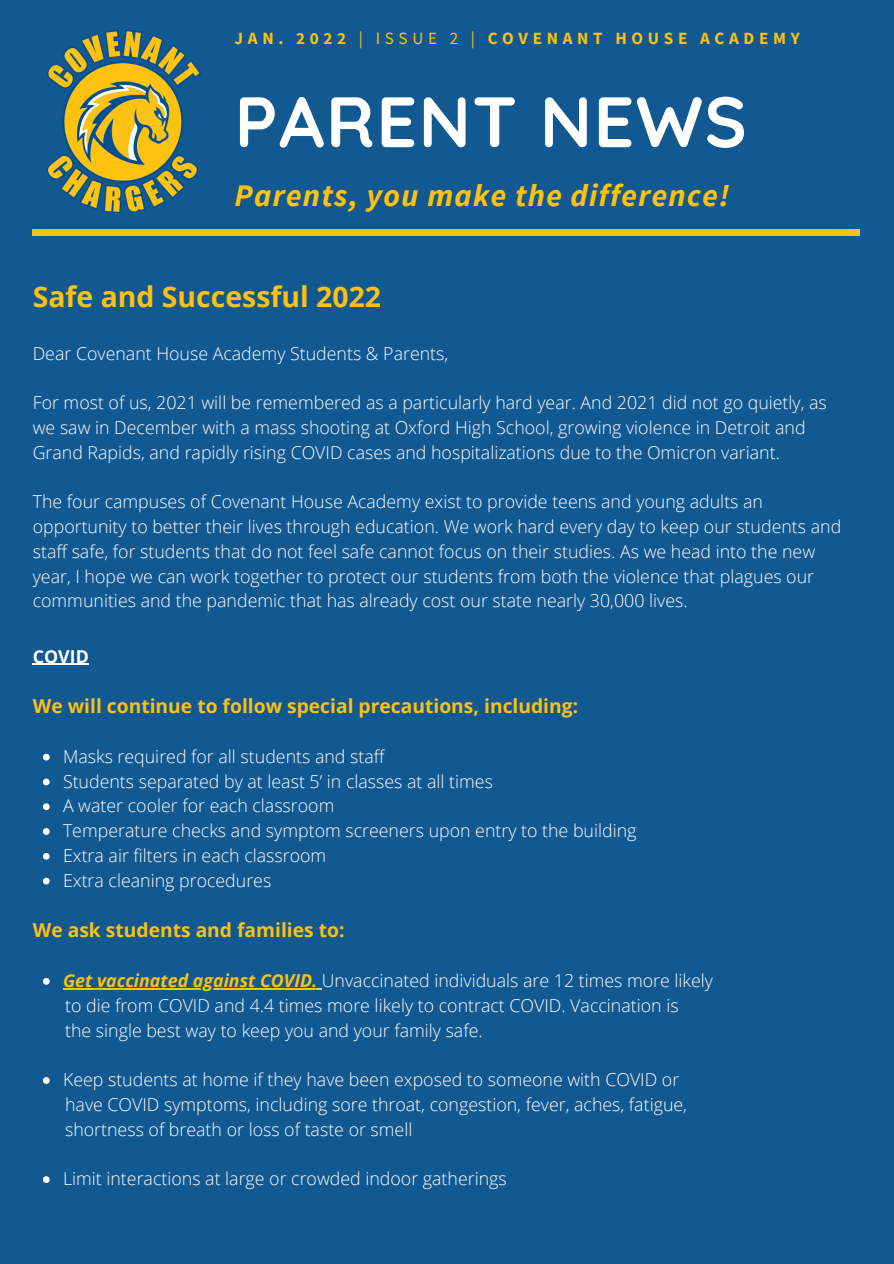
<style>
.page{position:relative;width:894px;height:1264px;background:#fff}
.page>*{position:absolute;margin:0;border:0;box-sizing:border-box;transform-origin:0 0}
.t1{font:700 71.25px "Quicksand";letter-spacing:.02em;color:#fff}
.t2{font:italic 700 31.35px "Source Sans Pro";letter-spacing:.04em;color:#fdc112}
.t3{font:700 28.35px "Open Sans";color:#fdc112}
.t4{font:700 19.2px "Open Sans";color:#fdc112}
.t5{font:300 17.85px/24.8px "Open Sans";color:#fff}
.t6{font:700 17.85px "Open Sans";color:#fff}
.t7{font:700 17.1px "Source Sans Pro";letter-spacing:.27em;color:#fdc112}
.s1{font-weight:400}
.s2{font-weight:700;font-style:italic;color:#fdc112}
</style>
<div class="page">
<div style="left:0;top:0;width:893px;height:1263px;background:#125891"></div>
<div style="left:33px;top:229px;width:826px;height:6px;background:#fdc112"></div>
<img style="left:32px;top:30px;width:169px;height:202px">
<svg style="left:43px;top:753px;width:7px;height:7px"></svg>
<svg style="left:43px;top:778px;width:7px;height:7px"></svg>
<svg style="left:43px;top:803px;width:7px;height:7px"></svg>
<svg style="left:43px;top:828px;width:7px;height:7px"></svg>
<svg style="left:43px;top:853px;width:7px;height:6px"></svg>
<svg style="left:43px;top:877px;width:7px;height:7px"></svg>
<svg style="left:43px;top:978px;width:7px;height:6px"></svg>
<hr style="left:63px;top:988px;width:254px;height:1px;background:#fdc112">
<svg style="left:43px;top:1077px;width:7px;height:6px"></svg>
<svg style="left:43px;top:1176px;width:7px;height:6px"></svg>
<hr style="left:33px;top:663px;width:56px;height:1px;background:#fff">
<p class="t7" style="left:234px;top:27px;width:566px">JAN. 2022 <span class="s1">| ISSUE 2 |</span> COVENANT HOUSE ACADEMY</p>
<p class="t1" style="left:234px;top:76px;width:513px">PARENT NEWS</p>
<p class="t2" style="left:234px;top:175px;width:496px">Parents, you make the difference!</p>
<p class="t3" style="left:33px;top:276px;width:350px">Safe and Successful 2022</p>
<p class="t5" style="left:33px;top:340px;width:417px">Dear Covenant House Academy Students &amp; Parents,</p>
<p class="t5" style="left:33px;top:390px;width:795px">For most of us, 2021 will be remembered as a particularly hard year. And 2021 did not go quietly, as we saw in December with a mass shooting at Oxford High School, growing violence in Detroit and<br>Grand Rapids, and rapidly rising COVID cases and hospitalizations due to the Omicron variant.</p>
<p class="t5" style="left:33px;top:489px;width:809px">The four campuses of Covenant House Academy exist to provide teens and young adults an opportunity to better their lives through education. We work hard every day to keep our students and staff safe, for students that do not feel safe cannot focus on their studies. As we head into the new year, I hope we can work together to protect our students from both the violence that plagues our communities and the pandemic that has already cost our state nearly 30,000 lives.</p>
<p class="t6" style="left:33px;top:643px;width:58px">COVID</p>
<p class="t4" style="left:33px;top:692px;width:547px">We will continue to follow special precautions, including:</p>
<p class="t5" style="left:63px;top:743px;width:323px">Masks required for all students and staff</p>
<p class="t5" style="left:63px;top:768px;width:431px">Students separated by at least 5’ in classes at all times</p>
<p class="t5" style="left:63px;top:793px;width:273px">A water cooler for each classroom</p>
<p class="t5" style="left:63px;top:817px;width:575px">Temperature checks and symptom screeners upon entry to the building</p>
<p class="t5" style="left:63px;top:842px;width:265px">Extra air filters in each classroom</p>
<p class="t5" style="left:63px;top:867px;width:210px">Extra cleaning procedures</p>
<p class="t4" style="left:33px;top:916px;width:313px">We ask students and families to:</p>
<p class="t5" style="left:63px;top:967px;width:651px"><span class="s2">Get vaccinated against COVID.</span> Unvaccinated individuals are 12 times more likely</p>
<p class="t5" style="left:65px;top:992px;width:615px">to die from COVID and 4.4 times more likely to contract COVID. Vaccination is</p>
<p class="t5" style="left:65px;top:1017px;width:419px">the single best way to keep you and your family safe.</p>
<p class="t5" style="left:63px;top:1066px;width:617px">Keep students at home if they have been exposed to someone with COVID or</p>
<p class="t5" style="left:65px;top:1091px;width:623px">have COVID symptoms, including sore throat, congestion, fever, aches, fatigue,</p>
<p class="t5" style="left:65px;top:1116px;width:349px">shortness of breath or loss of taste or smell</p>
<p class="t5" style="left:63px;top:1165px;width:445px">Limit interactions at large or crowded indoor gatherings</p>
</div>
